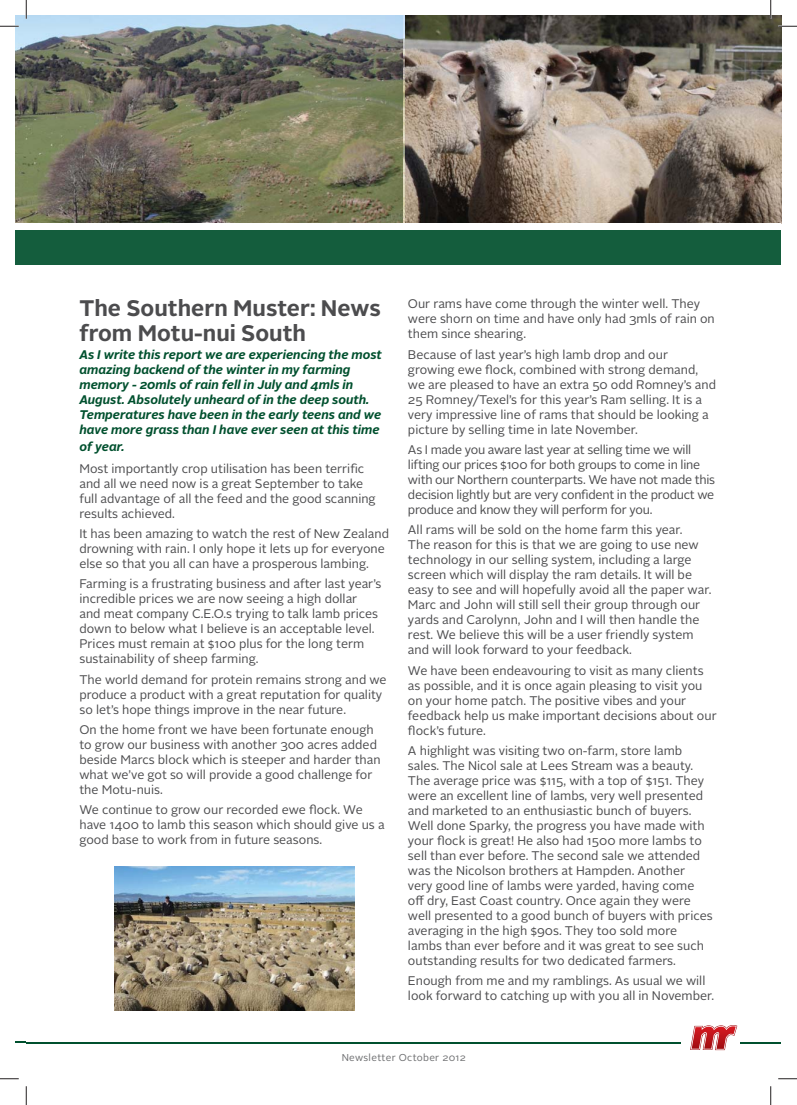
<style>
.page{position:relative;width:797px;height:1105px;background:#fff}
.page>*{position:absolute;margin:0;border:0;box-sizing:border-box;transform-origin:0 0}
.t1{font:700 22.5px/25px "Alright Sans";color:#4c4c4e}
.t2{font:12.5px/15px "Alright Sans";color:#4c4c4e}
.t3{font:italic 700 12.5px/15px "Alright Sans";color:#00502e}
.t4{font:12.5px/15px "Alright Sans";letter-spacing:-.02em;color:#4c4c4e}
.t5{font:10px "Alright Sans";letter-spacing:.03em;color:#6d6e70}
</style>
<div class="page">
<hr style="left:26px;top:1042px;width:655px;height:1px;background:#00502e">
<hr style="left:740px;top:1042px;width:41px;height:2px;background:#00502e">
<svg style="left:690px;top:1025px;width:47px;height:25px"></svg>
<img style="left:404px;top:16px;width:377px;height:207px">
<img style="left:38px;top:16px;width:366px;height:207px">
<div style="left:16px;top:230px;width:765px;height:35px;background:#145d3d"></div>
<img style="left:114px;top:867px;width:240px;height:143px">
<svg style="left:778px;top:25px;width:19px;height:2px"></svg>
<svg style="left:0;top:1078px;width:19px;height:1px"></svg>
<svg style="left:778px;top:1078px;width:19px;height:1px"></svg>
<svg style="left:0;top:0;width:38px;height:223px"></svg>
<svg style="left:25px;top:1086px;width:2px;height:19px"></svg>
<svg style="left:770px;top:0;width:1px;height:19px"></svg>
<svg style="left:770px;top:1086px;width:1px;height:19px"></svg>
<h1 class="t1" style="left:79px;top:297px;width:303px">The Southern Muster: News from Motu-nui South</h1>
<p class="t3" style="left:79px;top:348px;width:304px">As I write this report we are experiencing the most amazing backend of the winter in my farming memory - 20mls of rain fell in July and 4mls in August. Absolutely unheard of in the deep south.<br>Temperatures have been in the early teens and we have more grass than I have ever seen at this time</p>
<p class="t3" style="left:79px;top:440px;width:47px">of year.</p>
<p class="t2" style="left:79px;top:462px;width:298px">Most importantly crop utilisation has been terrific and all we need now is a great September to take full advantage of all the feed and the good scanning results achieved.</p>
<p class="t2" style="left:79px;top:527px;width:311px">It has been amazing to watch the rest of New Zealand drowning with rain. I only hope it lets up for everyone else so that you all can have a prosperous lambing.</p>
<p class="t2" style="left:79px;top:577px;width:303px">Farming is a frustrating business and after last year’s incredible prices we are now seeing a high dollar and meat company C.E.O.s trying to talk lamb prices down to below what I believe is an acceptable level.<br>Prices must remain at $100 plus for the long term sustainability of sheep farming.</p>
<p class="t2" style="left:79px;top:673px;width:309px">The world demand for protein remains strong and we produce a product with a great reputation for quality so let’s hope things improve in the near future.</p>
<p class="t2" style="left:79px;top:723px;width:303px">On the home front we have been fortunate enough to grow our business with another 300 acres added beside Marcs block which is steeper and harder than what we’ve got so will provide a good challenge for the Motu-nuis.</p>
<p class="t2" style="left:79px;top:803px;width:307px">We continue to grow our recorded ewe flock. We have 1400 to lamb this season which should give us a good base to work from in future seasons.</p>
<p class="t2" style="left:408px;top:297px;width:308px">Our rams have come through the winter well. They were shorn on time and have only had 3mls of rain on them since shearing.</p>
<p class="t2" style="left:408px;top:347px;width:310px">Because of last year’s high lamb drop and our growing ewe flock, combined with strong demand, we are pleased to have an extra 50 odd Romney’s and 25 Romney/Texel’s for this year’s Ram selling. It is a very impressive line of rams that should be looking a picture by selling time in late November.</p>
<p class="t4" style="left:408px;top:443px;width:309px">As I made you aware last year at selling time we will lifting our prices $100 for both groups to come in line with our Northern counterparts. We have not made this decision lightly but are very confident in the product we produce and know they will perform for you.</p>
<p class="t2" style="left:408px;top:523px;width:305px">All rams will be sold on the home farm this year.<br>The reason for this is that we are going to use new technology in our selling system, including a large screen which will display the ram details. It will be easy to see and will hopefully avoid all the paper war.<br>Marc and John will still sell their group through our yards and Carolynn, John and I will then handle the rest. We believe this will be a user friendly system and will look forward to your feedback.</p>
<p class="t2" style="left:408px;top:663px;width:310px">We have been endeavouring to visit as many clients as possible, and it is once again pleasing to visit you on your home patch. The positive vibes and your feedback help us make important decisions about our flock’s future.</p>
<p class="t2" style="left:408px;top:744px;width:306px">A highlight was visiting two on-farm, store lamb sales. The Nicol sale at Lees Stream was a beauty.<br>The average price was $115, with a top of $151. They were an excellent line of lambs, very well presented and marketed to an enthusiastic bunch of buyers.<br>Well done Sparky, the progress you have made with your flock is great! He also had 1500 more lambs to sell than ever before. The second sale we attended was the Nicolson brothers at Hampden. Another very good line of lambs were yarded, having come off dry, East Coast country. Once again they were well presented to a good bunch of buyers with prices averaging in the high $90s. They too sold more lambs than ever before and it was great to see such outstanding results for two dedicated farmers.</p>
<p class="t2" style="left:408px;top:974px;width:308px">Enough from me and my ramblings. As usual we will look forward to catching up with you all in November.</p>
<p class="t5" style="left:342px;top:1053px;width:126px">Newsletter October 2012</p>
</div>
